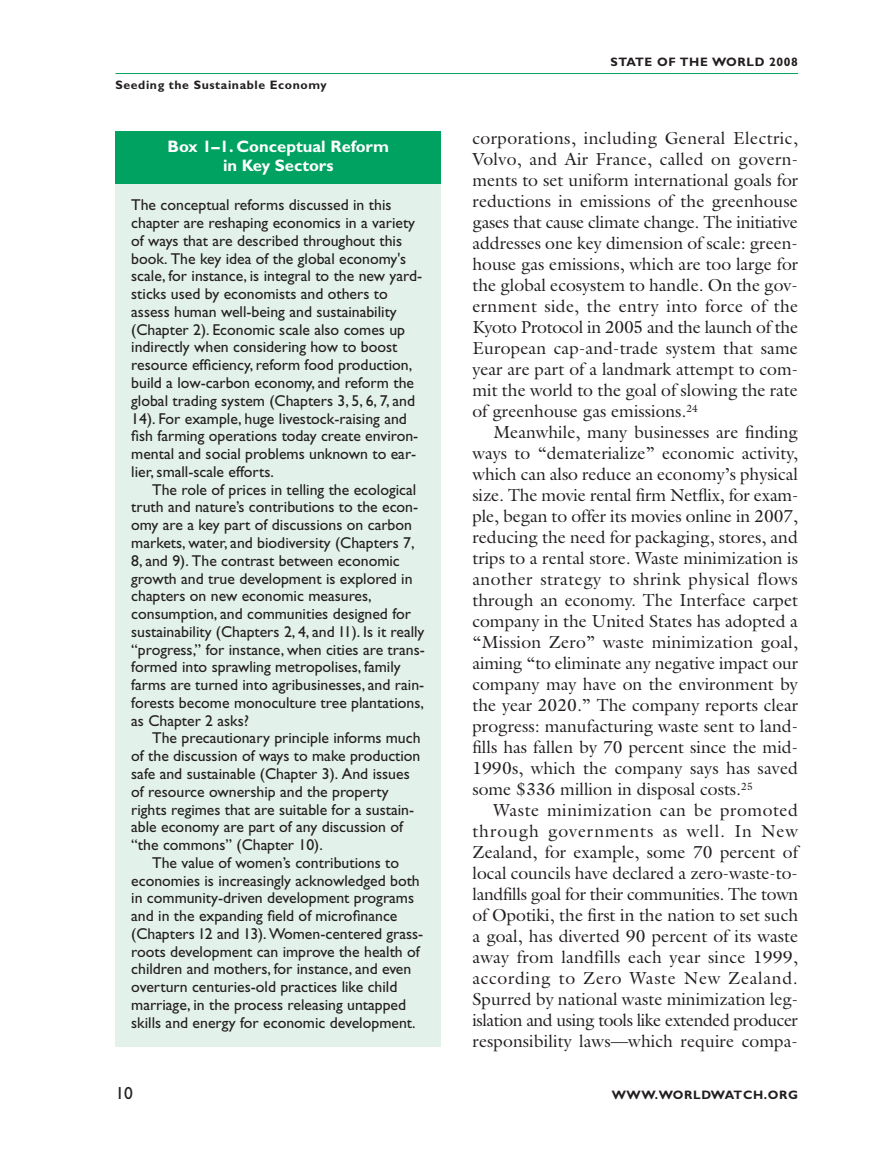
<style>
.page{position:relative;width:882px;height:1166px;background:#fff}
.page>*{position:absolute;margin:0;border:0;box-sizing:border-box;transform-origin:0 0}
.t1{font:17.5px/21px "Galliard";color:#231f20;text-align:justify}
.t2{font:17.5px "Gill Sans";color:#231f20}
.t3{font:700 16.62px/19.2px "Gill Sans";color:#fff;text-align:center}
.t4{font:15.75px/17.8px "Gill Sans";color:#231f20}
.t5{font:700 12.25px "Gill Sans";letter-spacing:.05em;color:#231f20}
</style>
<div class="page">
<hr style="left:116px;top:73px;width:682px;height:1px;background:#00a261">
<div style="left:116px;top:145px;width:325px;height:901px;background:#e2f1e9"></div>
<div style="left:116px;top:131px;width:325px;height:53px;background:#00a261"></div>
<p class="t5" style="left:116px;top:80px;width:213px">Seeding the Sustainable Economy</p>
<p class="t3" style="left:168px;top:138px;width:223px">Box 1–1. Conceptual Reform in Key Sectors</p>
<p class="t4" style="left:131px;top:197px;width:293px">The conceptual reforms discussed in this chapter are reshaping economics in a variety of ways that are described throughout this book. The key idea of the global economy's scale, for instance, is integral to the new yard&shy;sticks used by economists and others to assess human well-being and sustainability (Chapter 2). Economic scale also comes up indirectly when considering how to boost resource efficiency, reform food production, build a low-carbon economy, and reform the global trading system (Chapters 3, 5, 6, 7, and 14). For example, huge livestock-raising and fish farming operations today create environ&shy;mental and social problems unknown to ear&shy;lier, small-scale efforts.</p>
<p class="t4" style="left:131px;top:482px;width:295px;text-indent:21px">The role of prices in telling the ecological truth and nature’s contributions to the econ&shy;omy are a key part of discussions on carbon markets, water, and biodiversity (Chapters 7, 8, and 9). The contrast between economic growth and true development is explored in chapters on new economic measures, consumption, and communities designed for sustainability (Chapters 2, 4, and 11). Is it really “progress,” for instance, when cities are trans&shy;formed into sprawling metropolises, family farms are turned into agribusinesses, and rain&shy;forests become monoculture tree plantations, as Chapter 2 asks?</p>
<p class="t4" style="left:131px;top:730px;width:291px;text-indent:21px">The precautionary principle informs much of the discussion of ways to make production safe and sustainable (Chapter 3). And issues of resource ownership and the property rights regimes that are suitable for a sustain&shy;able economy are part of any discussion of “the commons” (Chapter 10).</p>
<p class="t4" style="left:131px;top:855px;width:294px;text-indent:21px">The value of women’s contributions to economies is increasingly acknowledged both in community-driven development programs and in the expanding field of microfinance (Chapters 12 and 13). Women-centered grass&shy;roots development can improve the health of children and mothers, for instance, and even overturn centuries-old practices like child marriage, in the process releasing untapped skills and energy for economic development.</p>
<p class="t5" style="left:611px;top:58px;width:189px">STATE OF THE WORLD 2008</p>
<p class="t1" style="left:472px;top:127px;width:327px">corporations, including General Electric, Volvo, and Air France, called on govern&shy;ments to set uniform international goals for reductions in emissions of the greenhouse gases that cause climate change. The initiative addresses one key dimension of scale: green&shy;house gas emissions, which are too large for the global ecosystem to handle. On the gov&shy;ernment side, the entry into force of the Kyoto Protocol in 2005 and the launch of the European cap-and-trade system that same year are part of a landmark attempt to com&shy;mit the world to the goal of slowing the rate of greenhouse gas emissions.<sup>24</sup></p>
<p class="t1" style="left:472px;top:421px;width:327px;text-indent:21px">Meanwhile, many businesses are finding ways to “dematerialize” economic activity, which can also reduce an economy’s physical size. The movie rental firm Netflix, for exam&shy;ple, began to offer its movies online in 2007, reducing the need for packaging, stores, and trips to a rental store. Waste minimization is another strategy to shrink physical flows through an economy. The Interface carpet company in the United States has adopted a “Mission Zero” waste minimization goal, aiming “to eliminate any negative impact our company may have on the environment by the year 2020.” The company reports clear progress: manufacturing waste sent to land&shy;fills has fallen by 70 percent since the mid-1990s, which the company says has saved some $336 million in disposal costs.<sup>25</sup></p>
<p class="t1" style="left:472px;top:799px;width:327px;text-indent:21px">Waste minimization can be promoted through governments as well. In New Zealand, for example, some 70 percent of local councils have declared a zero-waste-to&shy;landfills goal for their communities. The town of Opotiki, the first in the nation to set such a goal, has diverted 90 percent of its waste away from landfills each year since 1999, according to Zero Waste New Zealand.<br>Spurred by national waste minimization leg&shy;islation and using tools like extended producer responsibility laws—which require compa-</p>
<p class="t2" style="left:116px;top:1086px;width:19px">10</p>
<p class="t5" style="left:612px;top:1090px;width:188px">WWW.WORLDWATCH.ORG</p>
</div>
